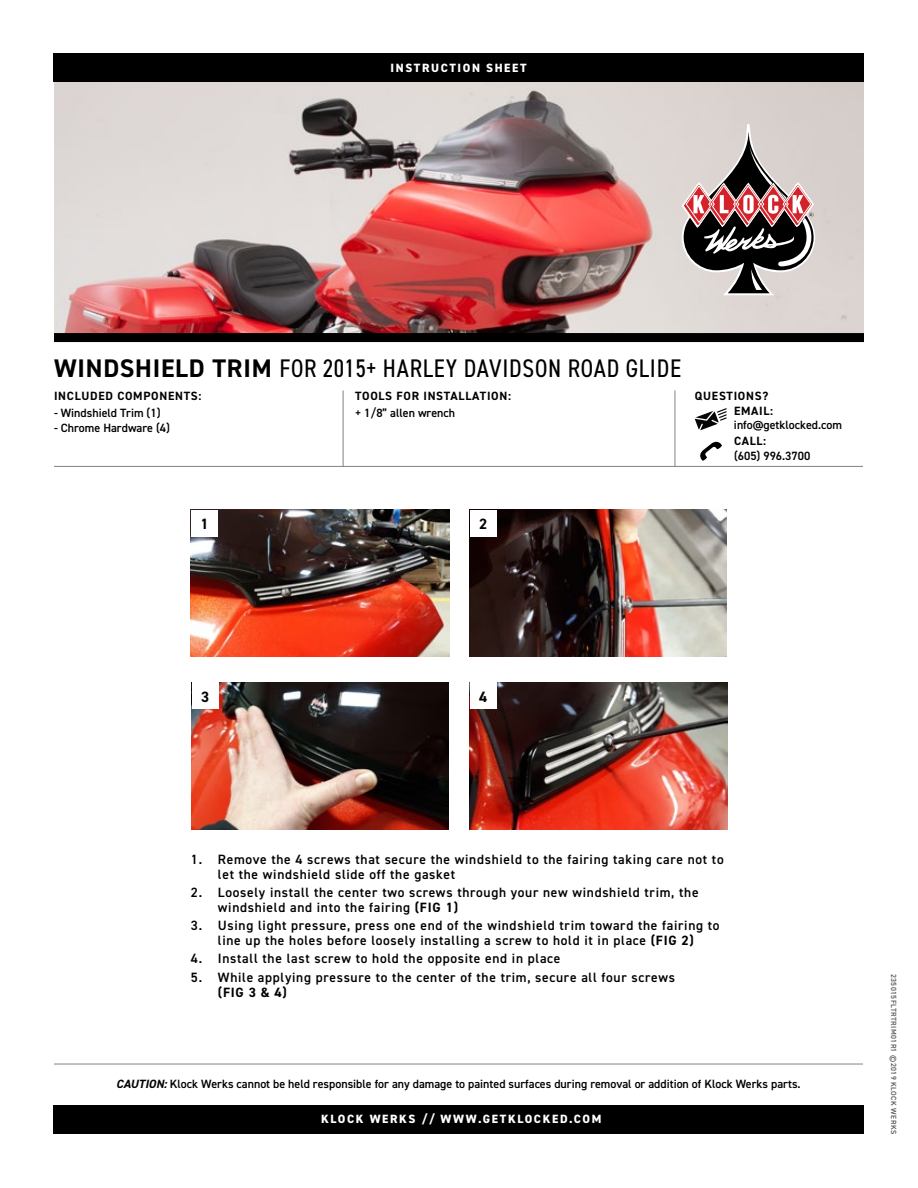
<style>
.page{position:relative;width:918px;height:1188px;background:#fff}
.page>*{position:absolute;margin:0;border:0;box-sizing:border-box;transform-origin:0 0}
.t1{font:condensed 25.5px "DIN2014";letter-spacing:.03em;color:#000}
.t2{font:700 15px "DIN2014";color:#000}
.t3{font:600 13.5px/15px "DIN2014";letter-spacing:.05em;color:#000}
.t4{font:700 13.5px "DIN2014";color:#000}
.t5{font:600 12px "DIN2014";color:#000}
.t6{font:700 12px "DIN2014";letter-spacing:.06em;color:#000}
.t7{font:800 12px "DIN2014";letter-spacing:.135em;color:#fff}
.t8{font:600 7.5px "DIN2014";letter-spacing:.05em;color:#58595b}
.s1{font-weight:700;font-stretch:normal}
.s2{font-weight:700}
.s3{font-weight:700;font-style:italic}
</style>
<div class="page">
<hr style="left:54px;top:466px;width:809px;height:1px;background:#808285">
<hr style="left:54px;top:1064px;width:809px;height:1px;background:#808285">
<img style="left:54px;top:81px;width:810px;height:252px">
<img style="left:191px;top:510px;width:258px;height:147px">
<div style="left:191px;top:510px;width:27px;height:27px;background:#fff"></div>
<img style="left:470px;top:510px;width:257px;height:146px">
<div style="left:470px;top:510px;width:27px;height:27px;background:#fff"></div>
<img style="left:192px;top:682px;width:257px;height:147px">
<div style="left:192px;top:682px;width:27px;height:27px;background:#fff"></div>
<img style="left:470px;top:683px;width:257px;height:146px">
<div style="left:470px;top:682px;width:27px;height:27px;background:#fff"></div>
<div style="left:54px;top:333px;width:810px;height:9px;background:#000"></div>
<div style="left:54px;top:53px;width:810px;height:28px;background:#000"></div>
<div style="left:54px;top:1106px;width:810px;height:28px;background:#000"></div>
<hr style="left:675px;top:390px;width:1px;height:77px;background:#808285">
<hr style="left:343px;top:390px;width:1px;height:77px;background:#808285">
<svg style="left:700px;top:441px;width:22px;height:20px"></svg>
<svg style="left:695px;top:408px;width:31px;height:22px"></svg>
<svg style="left:682px;top:124px;width:133px;height:171px;background:#9e8c8b"></svg>
<p class="t7" style="left:390px;top:60px;width:138px">INSTRUCTION SHEET</p>
<h1 class="t1" style="left:54px;top:351px;width:629px"><span class="s1">WINDSHIELD TRIM</span> FOR 2015+ HARLEY DAVIDSON ROAD GLIDE</h1>
<p class="t5" style="left:54px;top:405px;width:108px">- Windshield Trim (1)</p>
<p class="t5" style="left:54px;top:420px;width:117px">- Chrome Hardware (4)</p>
<p class="t6" style="left:54px;top:388px;width:149px">INCLUDED COMPONENTS:</p>
<p class="t6" style="left:355px;top:388px;width:157px">TOOLS FOR INSTALLATION:</p>
<p class="t5" style="left:355px;top:405px;width:102px">+ 1/8” allen wrench</p>
<p class="t6" style="left:695px;top:388px;width:75px">QUESTIONS?</p>
<p class="t6" style="left:734px;top:433px;width:34px">CALL:</p>
<p class="t5" style="left:734px;top:448px;width:78px">(605) 996.3700</p>
<p class="t6" style="left:734px;top:403px;width:41px">EMAIL:</p>
<p class="t5" style="left:734px;top:417px;width:109px">info@getklocked.com</p>
<p class="t2" style="left:200px;top:514px;width:10px">1</p>
<p class="t2" style="left:479px;top:514px;width:10px">2</p>
<p class="t2" style="left:201px;top:686px;width:10px">3</p>
<p class="t2" style="left:479px;top:686px;width:10px">4</p>
<p class="t3" style="left:218px;top:851px;width:507px;text-indent:-27px">1. Remove the 4 screws that secure the windshield to the fairing taking care not to let the windshield slide off the gasket</p>
<p class="t3" style="left:218px;top:884px;width:482px;text-indent:-27px">2. Loosely install the center two screws through your new windshield trim, the windshield and into the fairing <span class="s2">(FIG 1)</span></p>
<p class="t3" style="left:191px;top:918px;width:530px;text-align:center">3. Using light pressure, press one end of the windshield trim toward the fairing to line up the holes before loosely installing a screw to hold it in place <span class="s2">(FIG 2)</span></p>
<p class="t3" style="left:191px;top:951px;width:371px">4. Install the last screw to hold the opposite end in place</p>
<p class="t3" style="left:191px;top:969px;width:486px">5. While applying pressure to the center of the trim, secure all four screws</p>
<p class="t4" style="left:218px;top:983px;width:70px">(FIG 3 &amp; 4)</p>
<p class="t5" style="left:116px;top:1075px;width:686px"><span class="s3">CAUTION:</span> Klock Werks cannot be held responsible for any damage to painted surfaces during removal or addition of Klock Werks parts.</p>
<p class="t7" style="left:321px;top:1111px;width:282px">KLOCK WERKS // WWW.GETKLOCKED.COM</p>
<p class="t8" style="left:899px;top:974px;width:162px;rotate:90deg">235015FLTRTRIM01R1 ©2019 KLOCK WERKS</p>
</div>
